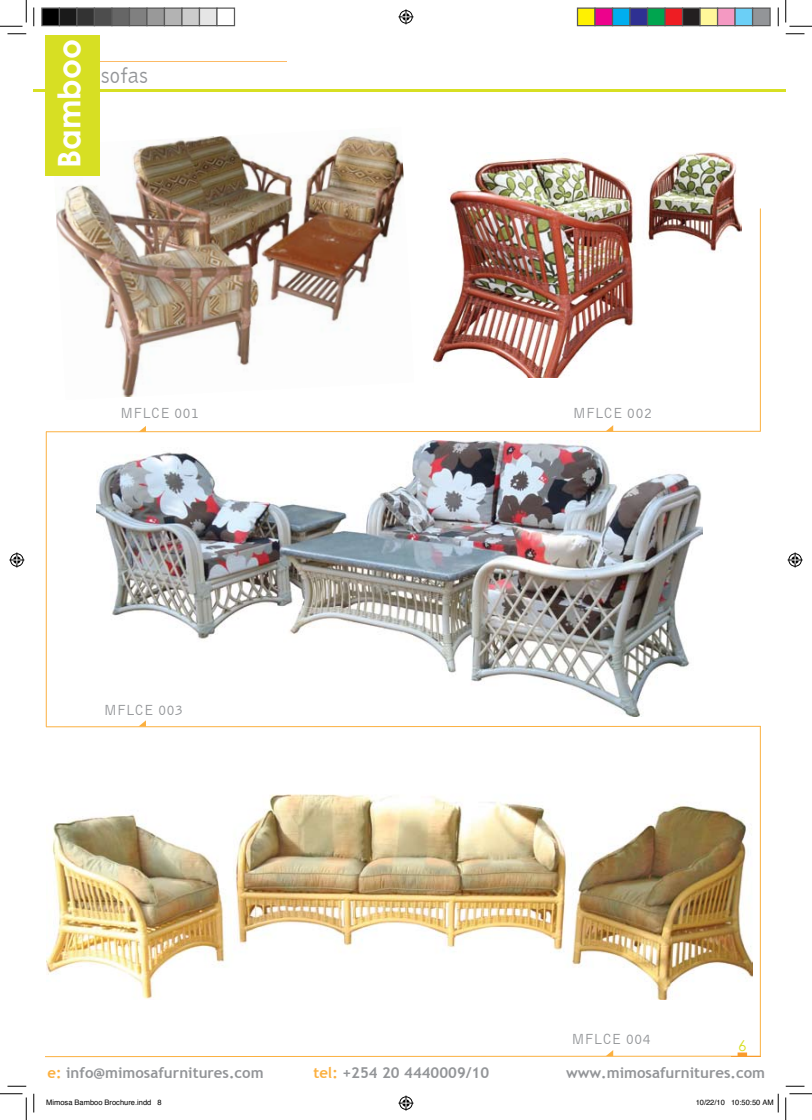
<style>
.page{position:relative;width:812px;height:1120px;background:#fff}
.page>*{position:absolute;margin:0;border:0;box-sizing:border-box;transform-origin:0 0}
.t1{font:700 31.25px "Century Gothic";color:#fff}
.t2{font:22.5px "Bell Gothic BT";color:#939598}
.t3{font:700 15px "Trebuchet MS";color:#939598}
.t4{font:15px "Bell Gothic BT";color:#939598}
.t5{font:15px "Century Gothic";color:#d7df23}
.t6{font:7.5px "Helvetica";color:#000}
.s1{color:#fbb040}
</style>
<div class="page">
<img style="left:96px;top:440px;width:607px;height:276px">
<img style="left:56px;top:127px;width:348px;height:270px">
<hr style="left:97px;top:61px;width:189px;height:1px;background:#fcba65">
<div style="left:45px;top:35px;width:54px;height:141px;background:#d7df23"></div>
<hr style="left:34px;top:90px;width:744px;height:2px;background:#d7df23">
<svg style="left:45px;top:425px;width:715px;height:7px"></svg>
<svg style="left:45px;top:720px;width:716px;height:7px"></svg>
<svg style="left:45px;top:1050px;width:716px;height:7px"></svg>
<hr style="left:760px;top:208px;width:1px;height:224px;background:#fbb040">
<hr style="left:46px;top:432px;width:1px;height:295px;background:#fbb040">
<hr style="left:760px;top:726px;width:1px;height:330px;background:#fbb040">
<img style="left:434px;top:153px;width:307px;height:224px">
<img style="left:46px;top:794px;width:706px;height:205px">
<svg style="left:778px;top:90px;width:7px;height:2px"></svg>
<svg style="left:8px;top:33px;width:18px;height:2px"></svg>
<svg style="left:785px;top:33px;width:19px;height:2px"></svg>
<svg style="left:8px;top:1085px;width:18px;height:2px"></svg>
<svg style="left:785px;top:1085px;width:19px;height:2px"></svg>
<svg style="left:33px;top:8px;width:2px;height:18px"></svg>
<svg style="left:33px;top:1094px;width:2px;height:18px"></svg>
<svg style="left:777px;top:8px;width:2px;height:18px"></svg>
<svg style="left:0;top:0;width:27px;height:27px"></svg>
<svg style="left:0;top:1093px;width:27px;height:27px"></svg>
<svg style="left:785px;top:0;width:27px;height:27px"></svg>
<svg style="left:785px;top:1093px;width:27px;height:27px"></svg>
<svg style="left:398px;top:9px;width:15px;height:15px"></svg>
<svg style="left:398px;top:1095px;width:15px;height:15px"></svg>
<svg style="left:9px;top:552px;width:15px;height:15px"></svg>
<svg style="left:787px;top:552px;width:15px;height:15px"></svg>
<div style="left:42px;top:8px;width:17px;height:18px;background:#000"></div>
<div style="left:41px;top:8px;width:19px;height:18px;border:1px solid #595959"></div>
<div style="left:59px;top:8px;width:18px;height:18px;background:#1a1a1a"></div>
<div style="left:59px;top:8px;width:19px;height:18px;border:1px solid #595959"></div>
<div style="left:77px;top:8px;width:17px;height:18px;background:#333"></div>
<div style="left:76px;top:8px;width:19px;height:18px;border:1px solid #595959"></div>
<div style="left:94px;top:8px;width:18px;height:18px;background:#4d4d4d"></div>
<div style="left:94px;top:8px;width:18px;height:18px;border:1px solid #595959"></div>
<div style="left:112px;top:8px;width:17px;height:18px;background:#666"></div>
<div style="left:111px;top:8px;width:19px;height:18px;border:1px solid #595959"></div>
<div style="left:129px;top:8px;width:18px;height:18px;background:#808080"></div>
<div style="left:129px;top:8px;width:19px;height:18px;border:1px solid #595959"></div>
<div style="left:147px;top:8px;width:17px;height:18px;background:#999"></div>
<div style="left:146px;top:8px;width:19px;height:18px;border:1px solid #595959"></div>
<div style="left:164px;top:8px;width:18px;height:18px;background:#b3b3b3"></div>
<div style="left:164px;top:8px;width:18px;height:18px;border:1px solid #595959"></div>
<div style="left:182px;top:8px;width:17px;height:18px;background:#ccc"></div>
<div style="left:181px;top:8px;width:19px;height:18px;border:1px solid #595959"></div>
<div style="left:199px;top:8px;width:18px;height:18px;background:#e6e6e6"></div>
<div style="left:199px;top:8px;width:19px;height:18px;border:1px solid #595959"></div>
<div style="left:216px;top:8px;width:19px;height:18px;border:1px solid #595959"></div>
<div style="left:577px;top:8px;width:18px;height:18px;background:#fff101"></div>
<div style="left:577px;top:8px;width:18px;height:18px;border:1px solid #595959"></div>
<div style="left:595px;top:8px;width:17px;height:18px;background:#ed028c"></div>
<div style="left:594px;top:8px;width:19px;height:18px;border:1px solid #595959"></div>
<div style="left:612px;top:8px;width:18px;height:18px;background:#00aeef"></div>
<div style="left:612px;top:8px;width:18px;height:18px;border:1px solid #595959"></div>
<div style="left:630px;top:8px;width:17px;height:18px;background:#2e3092"></div>
<div style="left:629px;top:8px;width:19px;height:18px;border:1px solid #595959"></div>
<div style="left:647px;top:8px;width:18px;height:18px;background:#00a54f"></div>
<div style="left:647px;top:8px;width:18px;height:18px;border:1px solid #595959"></div>
<div style="left:665px;top:8px;width:17px;height:18px;background:#ee1d23"></div>
<div style="left:664px;top:8px;width:19px;height:18px;border:1px solid #595959"></div>
<div style="left:682px;top:8px;width:18px;height:18px;background:#231f20"></div>
<div style="left:682px;top:8px;width:18px;height:18px;border:1px solid #595959"></div>
<div style="left:700px;top:8px;width:17px;height:18px;background:#fff79a"></div>
<div style="left:699px;top:8px;width:19px;height:18px;border:1px solid #595959"></div>
<div style="left:717px;top:8px;width:18px;height:18px;background:#f499c2"></div>
<div style="left:717px;top:8px;width:18px;height:18px;border:1px solid #595959"></div>
<div style="left:735px;top:8px;width:17px;height:18px;background:#6bcff6"></div>
<div style="left:734px;top:8px;width:19px;height:18px;border:1px solid #595959"></div>
<div style="left:752px;top:8px;width:18px;height:18px;background:#939598"></div>
<div style="left:752px;top:8px;width:18px;height:18px;border:1px solid #595959"></div>
<svg style="left:777px;top:1094px;width:2px;height:18px"></svg>
<h1 class="t1" style="left:49px;top:168px;width:130px;rotate:-90deg">Bamboo</h1>
<h2 class="t2" style="left:101px;top:61px;width:48px">sofas</h2>
<p class="t4" style="left:120px;top:403px;width:81px">MFLCE 001</p>
<p class="t4" style="left:572px;top:403px;width:81px">MFLCE 002</p>
<p class="t4" style="left:104px;top:701px;width:81px">MFLCE 003</p>
<p class="t4" style="left:571px;top:1030px;width:81px">MFLCE 004</p>
<p class="t5" style="left:738px;top:1036px;width:10px">6</p>
<p class="t3" style="left:48px;top:1063px;width:218px"><span class="s1">e:</span> info@mimosafurnitures.com</p>
<p class="t3" style="left:313px;top:1063px;width:177px"><span class="s1">tel:</span> +254 20 4440009/10</p>
<p class="t3" style="left:566px;top:1063px;width:200px">www.mimosafurnitures.com</p>
<p class="t6" style="left:46px;top:1096px;width:117px">Mimosa Bamboo Brochure.indd 8</p>
<p class="t6" style="left:695px;top:1096px;width:79px">10/22/10 10:50:50 AM</p>
</div>
